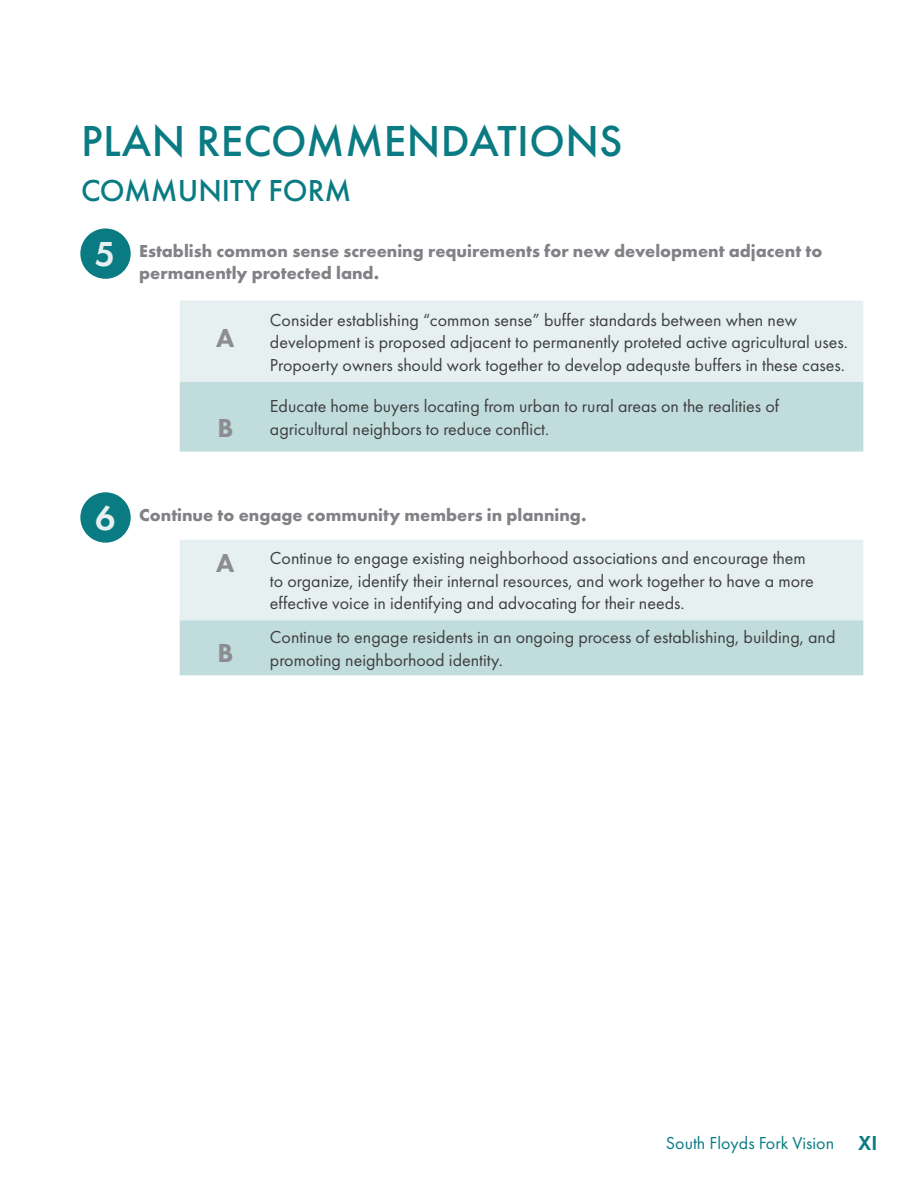
<style>
.page{position:relative;width:918px;height:1188px;background:#fff}
.page>*{position:absolute;margin:0;border:0;box-sizing:border-box;transform-origin:0 0}
.Goals{font:500 45px "Futura PT";letter-spacing:.01em;color:#0a7b83}
.TOC_Heading{font:600 36px "Futura PT";color:#e6f0f0}
.Goals-2{font:500 31.5px "Futura PT";color:#0a7b83}
.t1{font:800 27px "Futura PT";color:#8b8d90}
.Table_Text{font:18px/22.5px "Futura PT";color:#3e3e3f}
.t2{font:700 18px/21.6px "Futura PT";color:#808285}
.t3{font:18px "Futura PT";color:#0a7b83}
.s1{font-weight:600;font-size:21px}
</style>
<div class="page">
<div style="left:80px;top:228px;width:51px;height:51px;background:#0a7b83;border-radius:50%"></div>
<div style="left:180px;top:300px;width:683px;height:82px;background:#e6f0f0"></div>
<div style="left:180px;top:382px;width:683px;height:70px;background:#c1dcdd"></div>
<div style="left:80px;top:492px;width:51px;height:51px;background:#0a7b83;border-radius:50%"></div>
<div style="left:180px;top:540px;width:683px;height:80px;background:#e6f0f0"></div>
<div style="left:180px;top:620px;width:683px;height:55px;background:#c1dcdd"></div>
<p class="Goals" style="left:81px;top:114px;width:543px">PLAN RECOMMENDATIONS</p>
<p class="Goals-2" style="left:81px;top:172px;width:272px">COMMUNITY FORM</p>
<p class="TOC_Heading" style="left:95px;top:231px;width:22px">5</p>
<p class="t2" style="left:139px;top:240px;width:685px">Establish common sense screening requirements for new development adjacent to permanently protected land.</p>
<p class="t1" style="left:216px;top:321px;width:20px">A</p>
<p class="t1" style="left:217px;top:411px;width:18px">B</p>
<p class="Table_Text" style="left:270px;top:308px;width:580px">Consider establishing “common sense” buffer standards between when new development is proposed adjacent to permanently proteted active agricultural uses.<br>Propoerty owners should work together to develop adequste buffers in these cases.</p>
<p class="Table_Text" style="left:270px;top:395px;width:511px">Educate home buyers locating from urban to rural areas on the realities of agricultural neighbors to reduce conflict.</p>
<p class="TOC_Heading" style="left:95px;top:495px;width:22px">6</p>
<p class="t2" style="left:139px;top:504px;width:449px">Continue to engage community members in planning.</p>
<p class="t1" style="left:216px;top:546px;width:20px">A</p>
<p class="Table_Text" style="left:270px;top:547px;width:545px">Continue to engage existing neighborhood associations and encourage them to organize, identify their internal resources, and work together to have a more effective voice in identifying and advocating for their needs.</p>
<p class="t1" style="left:217px;top:636px;width:18px">B</p>
<p class="Table_Text" style="left:270px;top:626px;width:567px">Continue to engage residents in an ongoing process of establishing, building, and promoting neighborhood identity.</p>
<p class="t3" style="left:666px;top:1132px;width:213px">South Floyds Fork Vision <span class="s1">XI</span></p>
</div>
